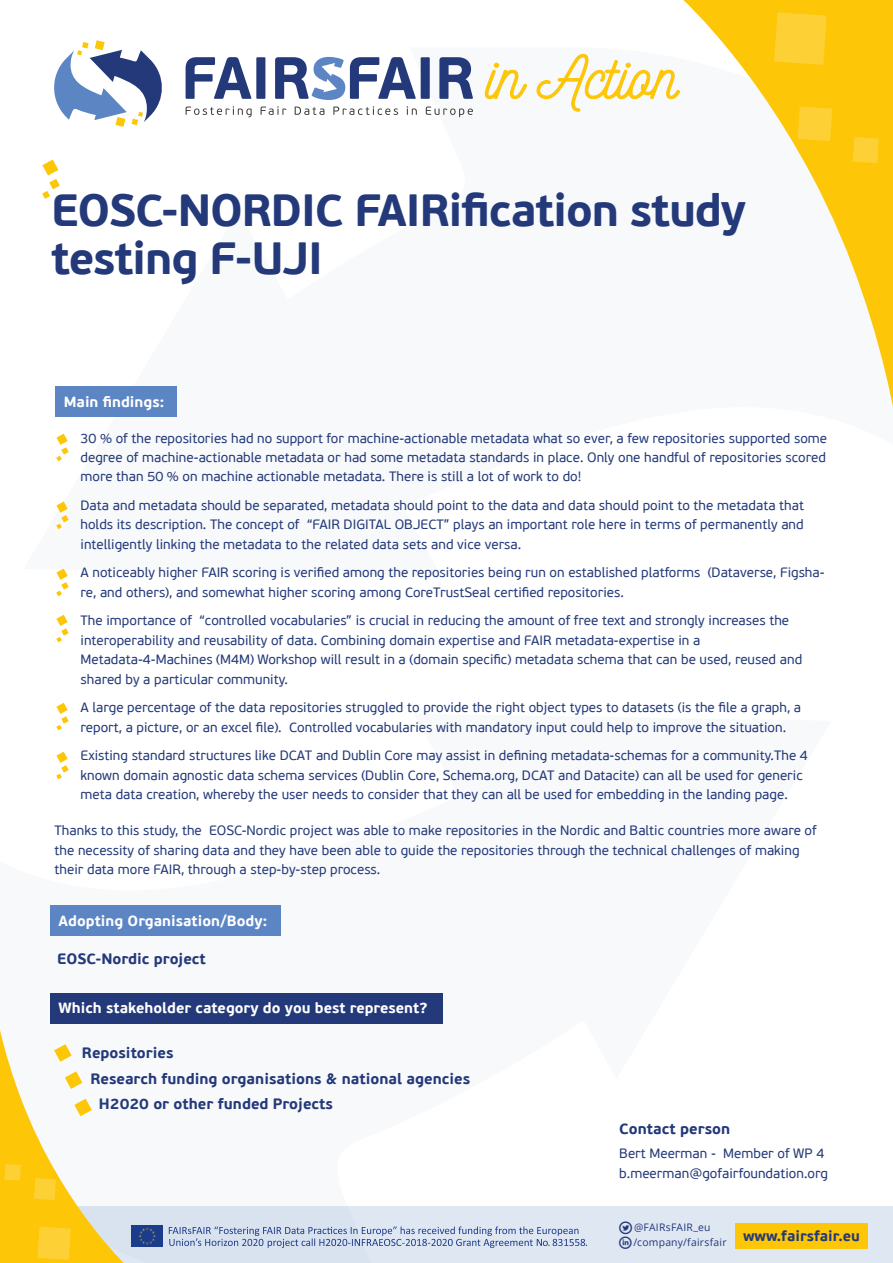
<style>
.page{position:relative;width:893px;height:1263px;background:#fff}
.page>*{position:absolute;margin:0;border:0;box-sizing:border-box;transform-origin:0 0}
.t1{font:700 45px/48px "PF Beau Sans Pro";letter-spacing:-.025em;color:#233979}
.t2{font:700 15px "PF Beau Sans Pro";color:#233979}
.t3{font:700 14.7px "PF Beau Sans Pro";color:#fff}
.t4{font:700 14.55px "PF Beau Sans Pro";color:#233979}
.t5{font:13.5px/19.5px "PF Beau Sans Pro";color:#233979}
.t6{font:10.35px/14.9px "Open Sans";letter-spacing:.02em;color:#233979}
.s1{font-family:"Social Circles";font-size:18px}
</style>
<div class="page">
<div style="left:0;top:1206px;width:893px;height:57px;background:#dfe7f3"></div>
<svg style="left:683px;top:0;width:210px;height:407px"></svg>
<svg style="left:774px;top:12px;width:53px;height:53px;background:#fdcf2f"></svg>
<svg style="left:798px;top:106px;width:34px;height:35px"></svg>
<svg style="left:853px;top:137px;width:26px;height:26px"></svg>
<img style="left:137px;top:1225px;width:26px;height:21px">
<svg style="left:169px;top:1226px;width:418px;height:22px"></svg>
<div style="left:736px;top:1223px;width:132px;height:25px;background:#fdc606"></div>
<svg style="left:54px;top:40px;width:108px;height:87px"></svg>
<svg style="left:186px;top:57px;width:65px;height:42px"></svg>
<div style="left:256px;top:57px;width:9px;height:42px;background:#233979"></div>
<div style="left:421px;top:57px;width:9px;height:42px;background:#233979"></div>
<svg style="left:439px;top:57px;width:34px;height:42px"></svg>
<svg style="left:275px;top:57px;width:141px;height:43px"></svg>
<svg style="left:186px;top:106px;width:66px;height:11px"></svg>
<svg style="left:261px;top:106px;width:25px;height:9px"></svg>
<svg style="left:295px;top:107px;width:29px;height:8px"></svg>
<svg style="left:333px;top:106px;width:65px;height:9px"></svg>
<svg style="left:407px;top:106px;width:10px;height:9px"></svg>
<svg style="left:426px;top:107px;width:47px;height:10px"></svg>
<div style="left:55px;top:386px;width:121px;height:31px;background:#5c85c4"></div>
<div style="left:50px;top:905px;width:231px;height:31px;background:#5c85c4"></div>
<div style="left:50px;top:993px;width:392px;height:30px;background:#233979"></div>
<svg style="left:42px;top:160px;width:18px;height:39px"></svg>
<svg style="left:485px;top:63px;width:42px;height:36px"></svg>
<svg style="left:536px;top:54px;width:145px;height:58px"></svg>
<svg style="left:56px;top:434px;width:13px;height:27px"></svg>
<svg style="left:56px;top:501px;width:13px;height:28px"></svg>
<svg style="left:56px;top:569px;width:13px;height:27px"></svg>
<svg style="left:56px;top:615px;width:13px;height:27px"></svg>
<svg style="left:56px;top:703px;width:13px;height:27px"></svg>
<svg style="left:56px;top:752px;width:13px;height:27px"></svg>
<svg style="left:0;top:1023px;width:137px;height:240px"></svg>
<h1 class="t1" style="left:51px;top:188px;width:697px">EOSC-NORDIC FAIRification study testing F-UJI</h1>
<p class="t3" style="left:64px;top:393px;width:102px">Main findings:</p>
<p class="t5" style="left:81px;top:428px;width:748px;text-align:justify">30 % of the repositories had no support for machine-actionable metadata what so ever, a few repositories supported some degree of machine-actionable metadata or had some metadata standards in place. Only one handful of repositories scored more than 50 % on machine actionable metadata. There is still a lot of work to do!</p>
<p class="t5" style="left:81px;top:496px;width:725px;text-align:justify">Data and metadata should be separated, metadata should point to the data and data should point to the metadata that holds its description. The concept of “FAIR DIGITAL OBJECT” plays an important role here in terms of permanently and intelligently linking the metadata to the related data sets and vice versa.</p>
<p class="t5" style="left:81px;top:563px;width:746px">A noticeably higher FAIR scoring is verified among the repositories being run on established platforms (Dataverse, Figsha&shy;re, and others), and somewhat higher scoring among CoreTrustSeal certified repositories.</p>
<p class="t5" style="left:81px;top:611px;width:723px">The importance of “controlled vocabularies” is crucial in reducing the amount of free text and strongly increases the interoperability and reusability of data. Combining domain expertise and FAIR metadata-expertise in a Metadata-4-Machines (M4M) Workshop will result in a (domain specific) metadata schema that can be used, reused and shared by a particular community.</p>
<p class="t5" style="left:81px;top:698px;width:722px">A large percentage of the data repositories struggled to provide the right object types to datasets (is the file a graph, a report, a picture, or an excel file). Controlled vocabularies with mandatory input could help to improve the situation.</p>
<p class="t5" style="left:81px;top:746px;width:729px">Existing standard structures like DCAT and Dublin Core may assist in defining metadata-schemas for a community.The 4 known domain agnostic data schema services (Dublin Core, Schema.org, DCAT and Datacite) can all be used for generic meta data creation, whereby the user needs to consider that they can all be used for embedding in the landing page.</p>
<p class="t5" style="left:55px;top:821px;width:764px">Thanks to this study, the EOSC-Nordic project was able to make repositories in the Nordic and Baltic countries more aware of the necessity of sharing data and they have been able to guide the repositories through the technical challenges of making their data more FAIR, through a step-by-step process.</p>
<p class="t3" style="left:59px;top:912px;width:210px">Adopting Organisation/Body:</p>
<p class="t2" style="left:57px;top:950px;width:150px">EOSC-Nordic project</p>
<p class="t3" style="left:59px;top:999px;width:371px">Which stakeholder category do you best represent?</p>
<p class="t2" style="left:82px;top:1044px;width:93px">Repositories</p>
<p class="t2" style="left:90px;top:1069px;width:381px">Research funding organisations &amp; national agencies</p>
<p class="t2" style="left:99px;top:1095px;width:235px">H2020 or other funded Projects</p>
<p class="t2" style="left:619px;top:1119px;width:113px">Contact person</p>
<p class="t5" style="left:619px;top:1144px;width:210px">Bert Meerman - Member of WP 4 b.meerman@gofairfoundation.org</p>
<p class="t6" style="left:619px;top:1220px;width:109px"><span class="s1">T</span> @FAIRsFAIR_eu<br><span class="s1">L</span>/company/fairsfair</p>
<p class="t4" style="left:743px;top:1227px;width:118px">www.fairsfair.eu</p>
</div>
